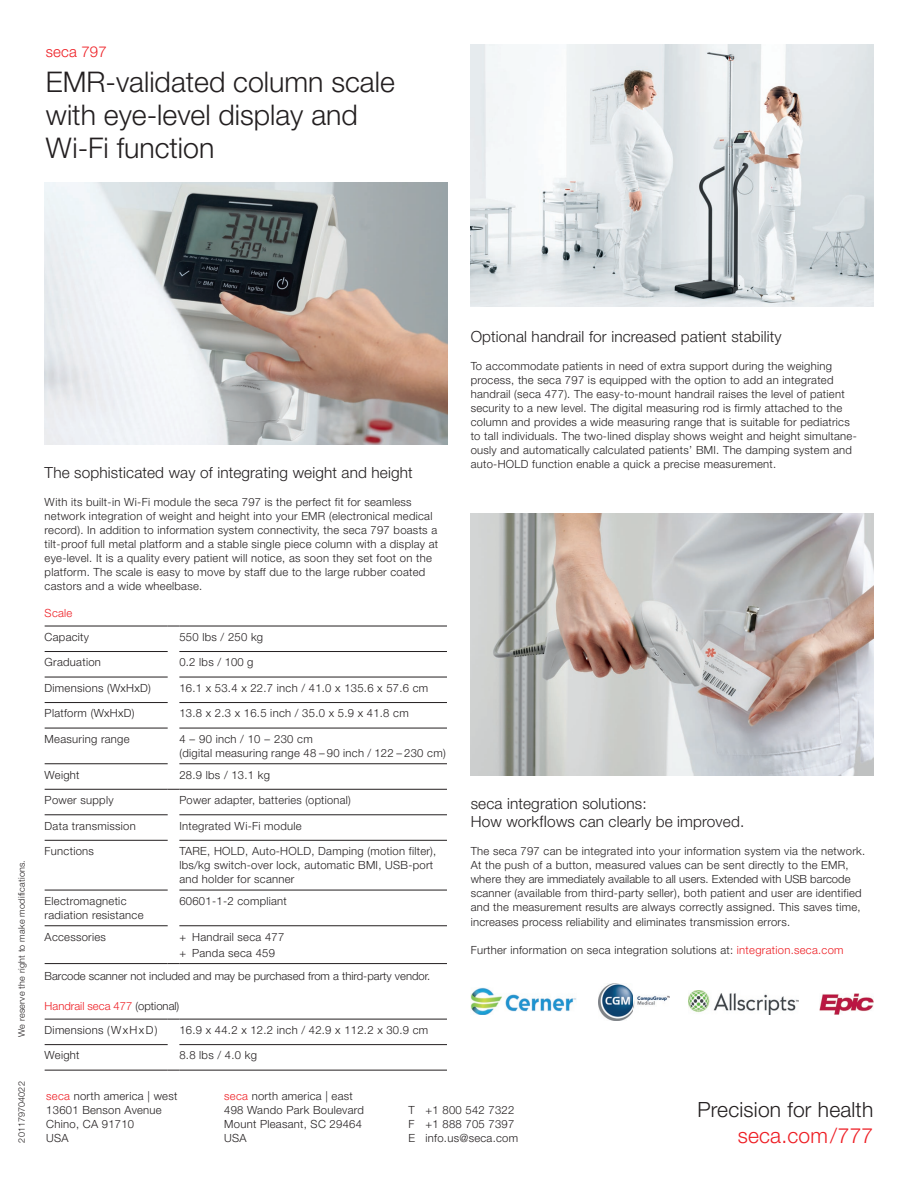
<style>
.page{position:relative;width:918px;height:1188px;background:#fff}
.page>*{position:absolute;margin:0;border:0;box-sizing:border-box;transform-origin:0 0}
.t1{font:300 28.5px/32.8px "secaglobal";color:#231f20}
.t2{font:300 21px "secaglobal";letter-spacing:.01em;color:#231f20}
.t3{font:300 21px "secaglobal";letter-spacing:.01em;color:#ee1d23}
.t4{font:300 15.3px/18px "secaglobal";letter-spacing:.01em;color:#231f20}
.t5{font:300 15px "secaglobal";letter-spacing:.01em;color:#ee1d23}
.t6{font:300 11.25px/14.1px "secaglobal";letter-spacing:.025em;color:#231f20}
.t7{font:300 11.25px/23.9px "secaglobal";color:#231f20}
.t8{font:300 11.25px "secaglobal";letter-spacing:.025em;color:#ee1d23}
.t9{font:300 9px "secaglobal";letter-spacing:.025em;color:#231f20}
.s1{color:#ee1d23}
</style>
<div class="page">
<img style="left:45px;top:183px;width:402px;height:262px">
<hr style="left:45px;top:626px;width:123px;height:1px;background:#231f20">
<hr style="left:45px;top:651px;width:123px;height:1px;background:#231f20">
<hr style="left:45px;top:677px;width:123px;height:1px;background:#231f20">
<hr style="left:45px;top:702px;width:123px;height:1px;background:#231f20">
<hr style="left:45px;top:728px;width:123px;height:1px;background:#231f20">
<hr style="left:45px;top:763px;width:123px;height:1px;background:#231f20">
<hr style="left:45px;top:814px;width:123px;height:1px;background:#231f20">
<hr style="left:45px;top:840px;width:123px;height:1px;background:#231f20">
<hr style="left:45px;top:890px;width:123px;height:1px;background:#231f20">
<hr style="left:45px;top:925px;width:123px;height:1px;background:#231f20">
<hr style="left:179px;top:677px;width:268px;height:1px;background:#231f20">
<hr style="left:179px;top:702px;width:268px;height:1px;background:#231f20">
<hr style="left:179px;top:728px;width:268px;height:1px;background:#231f20">
<hr style="left:179px;top:763px;width:268px;height:1px;background:#231f20">
<hr style="left:179px;top:814px;width:268px;height:1px;background:#231f20">
<hr style="left:179px;top:840px;width:268px;height:1px;background:#231f20">
<hr style="left:179px;top:890px;width:268px;height:1px;background:#231f20">
<hr style="left:179px;top:925px;width:268px;height:1px;background:#231f20">
<hr style="left:179px;top:651px;width:268px;height:1px;background:#231f20">
<hr style="left:179px;top:626px;width:268px;height:1px;background:#231f20">
<hr style="left:45px;top:963px;width:123px;height:1px;background:#231f20">
<hr style="left:179px;top:963px;width:268px;height:1px;background:#231f20">
<hr style="left:45px;top:1019px;width:123px;height:1px;background:#231f20">
<hr style="left:179px;top:1019px;width:268px;height:1px;background:#231f20">
<hr style="left:45px;top:1044px;width:123px;height:1px;background:#231f20">
<hr style="left:179px;top:1044px;width:268px;height:1px;background:#231f20">
<hr style="left:45px;top:1070px;width:123px;height:1px;background:#231f20">
<hr style="left:179px;top:1070px;width:268px;height:1px;background:#231f20">
<hr style="left:45px;top:789px;width:123px;height:1px;background:#231f20">
<hr style="left:179px;top:789px;width:268px;height:1px;background:#231f20">
<img style="left:471px;top:514px;width:402px;height:262px">
<img style="left:471px;top:988px;width:105px;height:27px">
<img style="left:598px;top:984px;width:71px;height:36px">
<img style="left:688px;top:991px;width:110px;height:24px">
<img style="left:820px;top:994px;width:54px;height:20px">
<img style="left:471px;top:45px;width:402px;height:262px">
<h3 class="t5" style="left:46px;top:43px;width:62px">seca 797</h3>
<h1 class="t1" style="left:46px;top:66px;width:350px">EMR-validated column scale with eye-level display and<br>Wi-Fi function</h1>
<p class="t9" style="left:16px;top:1037px;width:178px;rotate:-90deg">We reserve the right to make modifications.</p>
<p class="t9" style="left:16px;top:1143px;width:63px;rotate:-90deg">201179704022</p>
<h3 class="t4" style="left:45px;top:464px;width:370px">The sophisticated way of integrating weight and height</h3>
<p class="t6" style="left:45px;top:495px;width:395px">With its built-in Wi-Fi module the seca 797 is the perfect fit for seamless network integration of weight and height into your EMR (electronical medical record). In addition to information system connectivity, the seca 797 boasts a tilt-proof full metal platform and a stable single piece column with a display at eye-level. It is a quality every patient will notice, as soon they set foot on the platform. The scale is easy to move by staff due to the large rubber coated castors and a wide wheelbase.</p>
<p class="t8" style="left:45px;top:607px;width:29px">Scale</p>
<p class="t6" style="left:45px;top:630px;width:46px">Capacity</p>
<p class="t6" style="left:179px;top:630px;width:85px">550 lbs / 250 kg</p>
<p class="t6" style="left:45px;top:655px;width:58px">Graduation</p>
<p class="t6" style="left:179px;top:655px;width:76px">0.2 lbs / 100 g</p>
<p class="t6" style="left:45px;top:681px;width:108px">Dimensions (WxHxD)</p>
<p class="t6" style="left:179px;top:681px;width:250px">16.1 x 53.4 x 22.7 inch / 41.0 x 135.6 x 57.6 cm</p>
<p class="t6" style="left:45px;top:706px;width:91px">Platform (WxHxD)</p>
<p class="t6" style="left:179px;top:706px;width:231px">13.8 x 2.3 x 16.5 inch / 35.0 x 5.9 x 41.8 cm</p>
<p class="t6" style="left:45px;top:732px;width:87px">Measuring range</p>
<p class="t6" style="left:179px;top:732px;width:268px">4 – 90 inch / 10 – 230 cm<br>(digital measuring range 48 – 90 inch / 122 – 230 cm)</p>
<p class="t6" style="left:45px;top:768px;width:36px">Weight</p>
<p class="t6" style="left:179px;top:768px;width:92px">28.9 lbs / 13.1 kg</p>
<p class="t6" style="left:45px;top:793px;width:70px">Power supply</p>
<p class="t6" style="left:179px;top:793px;width:173px">Power adapter, batteries (optional)</p>
<p class="t6" style="left:45px;top:819px;width:93px">Data transmission</p>
<p class="t6" style="left:179px;top:819px;width:124px">Integrated Wi-Fi module</p>
<p class="t6" style="left:45px;top:844px;width:51px">Functions</p>
<p class="t6" style="left:179px;top:844px;width:259px">TARE, HOLD, Auto-HOLD, Damping (motion filter), lbs/kg switch-over lock, automatic BMI, USB-port and holder for scanner</p>
<p class="t6" style="left:45px;top:894px;width:100px">Electromagnetic radiation resistance</p>
<p class="t6" style="left:179px;top:894px;width:109px">60601-1-2 compliant</p>
<p class="t6" style="left:45px;top:930px;width:63px">Accessories</p>
<p class="t6" style="left:179px;top:929px;width:107px;line-height:16.2px">+ Handrail seca 477 + Panda seca 459</p>
<p class="t7" style="left:45px;top:964px;width:387px">Barcode scanner not included and may be purchased from a third-party vendor.</p>
<p class="t7" style="left:45px;top:994px;width:136px"><span class="s1">Handrail seca 477</span> (optional)<br>Dimensions (WxHxD)</p>
<p class="t6" style="left:179px;top:1023px;width:250px">16.9 x 44.2 x 12.2 inch / 42.9 x 112.2 x 30.9 cm</p>
<p class="t6" style="left:45px;top:1049px;width:36px">Weight</p>
<p class="t6" style="left:179px;top:1049px;width:79px">8.8 lbs / 4.0 kg</p>
<h3 class="t4" style="left:471px;top:327px;width:312px">Optional handrail for increased patient stability</h3>
<p class="t6" style="left:471px;top:359px;width:388px">To accommodate patients in need of extra support during the weighing process, the seca 797 is equipped with the option to add an integrated handrail (seca 477). The easy-to-mount handrail raises the level of patient security to a new level. The digital measuring rod is firmly attached to the column and provides a wide measuring range that is suitable for pediatrics to tall individuals. The two-lined display shows weight and height simultane&shy;ously and automatically calculated patients’ BMI. The damping system and auto-HOLD function enable a quick a precise measurement.</p>
<h3 class="t4" style="left:471px;top:795px;width:275px">seca integration solutions:<br>How workflows can clearly be improved.</h3>
<p class="t6" style="left:471px;top:844px;width:396px">The seca 797 can be integrated into your information system via the network.<br>At the push of a button, measured values can be sent directly to the EMR, where they are immediately available to all users. Extended with USB barcode scanner (available from third-party seller), both patient and user are identified and the measurement results are always correctly assigned. This saves time, increases process reliability and eliminates transmission errors.</p>
<p class="t6" style="left:471px;top:943px;width:374px">Further information on seca integration solutions at: <span class="s1">integration.seca.com</span></p>
<p class="t6" style="left:46px;top:1089px;width:133px"><span class="s1">seca</span> north america | west<br>13601 Benson Avenue<br>Chino, CA 91710<br>USA</p>
<p class="t6" style="left:224px;top:1089px;width:141px"><span class="s1">seca</span> north america | east<br>498 Wando Park Boulevard<br>Mount Pleasant, SC 29464<br>USA</p>
<p class="t6" style="left:409px;top:1103px;width:111px">T +1 800 542 7322<br>F +1 888 705 7397<br>E info.us@seca.com</p>
<h2 class="t2" style="left:697px;top:1098px;width:177px">Precision for health</h2>
<h2 class="t3" style="left:738px;top:1124px;width:137px">seca.com/777</h2>
</div>
